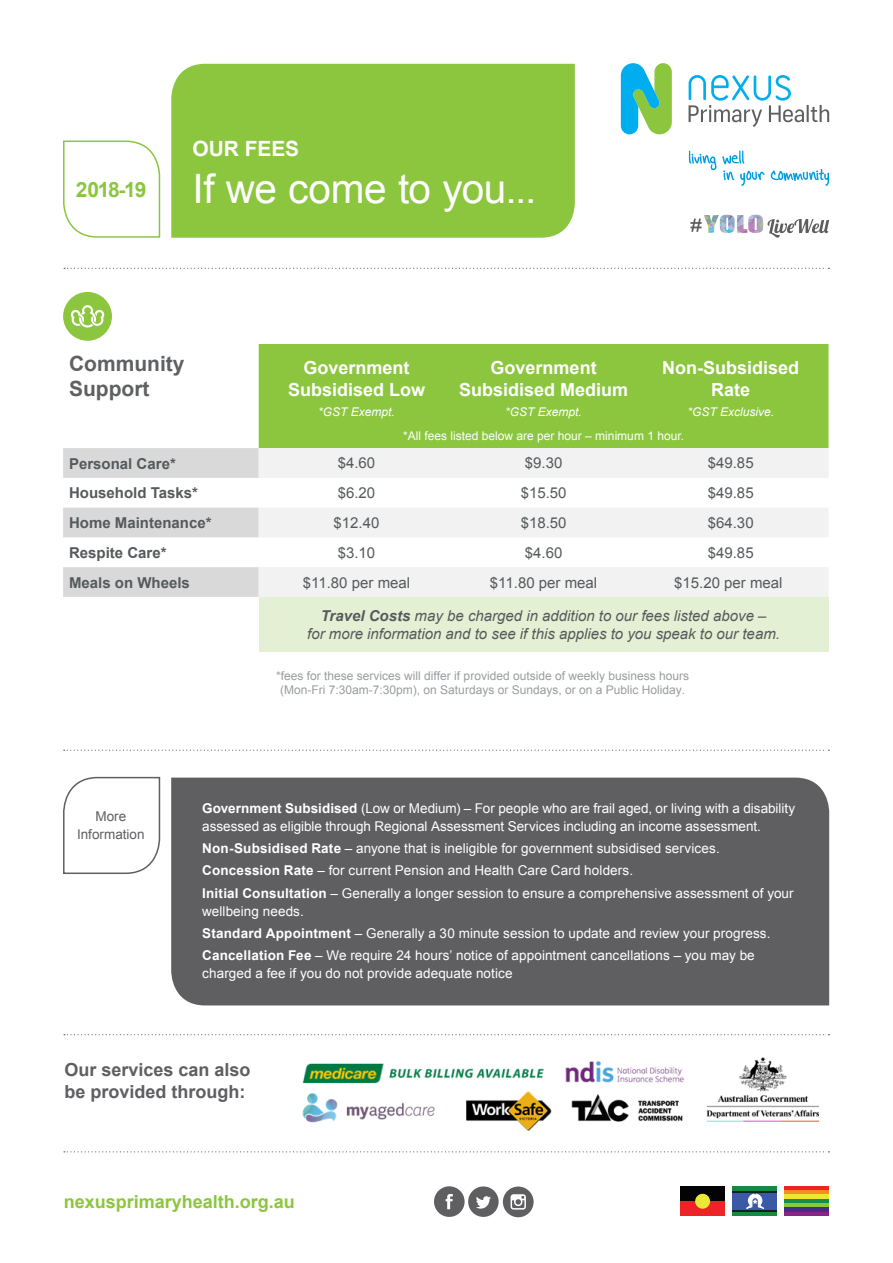
<style>
.page{position:relative;width:893px;height:1263px;background:#fff}
.page>*{position:absolute;margin:0;border:0;box-sizing:border-box;transform-origin:0 0}
.t1{font:40.5px "Arial";letter-spacing:-.01em;color:#fff}
.t2{font:700 21px/25.2px "Arial";color:#5f6062}
.t3{font:700 21px "Arial";letter-spacing:-.06em;color:#8bc63e}
.t4{font:700 21px "Arial";letter-spacing:-.005em;color:#fff}
.t5{font:700 18px/21.6px "Arial";color:#fff;text-align:center}
.t6{font:700 18px/22.5px "Arial";color:#5f5f62}
.t7{font:700 18px "Arial";color:#8bc63e}
.t8{font:italic 15px/18px "Arial";color:#565a5c;text-align:center}
.t9{font:15px "Arial";color:#565a5c}
.t10{font:700 15px "Arial";color:#565a5c}
.t11{font:13.5px/18px "Arial";letter-spacing:.005em;color:#fff}
.t12{font:13.5px/18px "Arial";color:#5f5f62;text-align:center}
.t13{font:12px/14.4px "Arial";color:#9a9c9d;text-align:center}
.t14{font:12px "Arial";color:#fff}
.t15{font:italic 12px "Arial";color:#fff}
.s1{font-weight:700}
</style>
<div class="page">
<div style="left:171px;top:778px;width:658px;height:227px;background:#5f5f62"></div>
<svg style="left:63px;top:776px;width:98px;height:98px"></svg>
<svg style="left:434px;top:1186px;width:100px;height:31px"></svg>
<svg style="left:64px;top:268px;width:765px;height:1px"></svg>
<svg style="left:64px;top:750px;width:765px;height:1px"></svg>
<div style="left:784px;top:1211px;width:45px;height:5px;background:#862788"></div>
<div style="left:680px;top:1186px;width:45px;height:30px;background:#030303"></div>
<div style="left:732px;top:1186px;width:45px;height:30px;background:#158842"></div>
<div style="left:732px;top:1191px;width:45px;height:20px;background:#3a59a7"></div>
<hr style="left:732px;top:1191px;width:45px;height:1px;background:#171c28">
<hr style="left:732px;top:1210px;width:45px;height:1px;background:#171c28">
<div style="left:784px;top:1186px;width:45px;height:5px;background:#ec2327"></div>
<div style="left:784px;top:1190px;width:45px;height:5px;background:#f68e25"></div>
<hr style="left:784px;top:1195px;width:45px;height:4px;background:#ebe835">
<hr style="left:784px;top:1199px;width:45px;height:4px;background:#188c44">
<hr style="left:784px;top:1203px;width:45px;height:4px;background:#8bc63e">
<div style="left:784px;top:1207px;width:45px;height:5px;background:#462e86"></div>
<div style="left:680px;top:1201px;width:45px;height:15px;background:#ec2327"></div>
<div style="left:695px;top:1194px;width:15px;height:15px;background:#ebe835;border-radius:50%"></div>
<svg style="left:746px;top:1194px;width:18px;height:15px"></svg>
<svg style="left:64px;top:1151px;width:765px;height:1px"></svg>
<svg style="left:64px;top:1034px;width:765px;height:1px"></svg>
<img style="left:302px;top:1057px;width:516px;height:73px">
<svg style="left:63px;top:140px;width:98px;height:98px"></svg>
<div style="left:171px;top:64px;width:404px;height:174px;background:#8bc63e"></div>
<svg style="left:689px;top:75px;width:140px;height:52px"></svg>
<svg style="left:621px;top:63px;width:51px;height:71px;background:#61c4a6"></svg>
<svg style="left:689px;top:151px;width:27px;height:19px"></svg>
<svg style="left:722px;top:151px;width:22px;height:13px"></svg>
<svg style="left:723px;top:170px;width:11px;height:10px"></svg>
<svg style="left:740px;top:171px;width:25px;height:15px"></svg>
<svg style="left:771px;top:169px;width:58px;height:17px"></svg>
<svg style="left:690px;top:219px;width:12px;height:13px"></svg>
<svg style="left:767px;top:219px;width:62px;height:19px"></svg>
<img style="left:704px;top:215px;width:59px;height:18px">
<div style="left:259px;top:344px;width:569px;height:104px;background:#8bc63e"></div>
<svg style="left:63px;top:448px;width:196px;height:149px"></svg>
<svg style="left:259px;top:448px;width:569px;height:149px;fill:#f2f2f2"></svg>
<svg style="left:259px;top:651px;width:569px;height:1px"></svg>
<div style="left:259px;top:597px;width:569px;height:54px;background:#e4f0d4"></div>
<div style="left:63px;top:292px;width:49px;height:49px;background:#8bc63e;border-radius:50%"></div>
<svg style="left:70px;top:305px;width:35px;height:23px"></svg>
<p class="t3" style="left:76px;top:175px;width:72px">2018-19</p>
<p class="t4" style="left:193px;top:134px;width:108px">OUR FEES</p>
<p class="t1" style="left:193px;top:162px;width:345px">If we come to you...</p>
<p class="t2" style="left:69px;top:351px;width:117px">Community<br>Support</p>
<p class="t5" style="left:288px;top:357px;width:139px">Government<br>Subsidised Low</p>
<p class="t5" style="left:459px;top:357px;width:171px">Government<br>Subsidised Medium</p>
<p class="t5" style="left:662px;top:357px;width:139px">Non-Subsidised<br>Rate</p>
<p class="t15" style="left:318px;top:404px;width:78px">*GST Exempt.</p>
<p class="t15" style="left:505px;top:404px;width:78px">*GST Exempt.</p>
<p class="t15" style="left:687px;top:404px;width:88px">*GST Exclusive.</p>
<p class="t14" style="left:403px;top:428px;width:282px">*All fees listed below are per hour – minimum 1 hour.</p>
<p class="t10" style="left:69px;top:453px;width:108px">Personal Care*</p>
<p class="t9" style="left:338px;top:453px;width:39px">$4.60</p>
<p class="t9" style="left:525px;top:453px;width:39px">$9.30</p>
<p class="t9" style="left:708px;top:453px;width:47px">$49.85</p>
<p class="t10" style="left:69px;top:483px;width:130px">Household Tasks*</p>
<p class="t9" style="left:338px;top:483px;width:39px">$6.20</p>
<p class="t9" style="left:521px;top:483px;width:47px">$15.50</p>
<p class="t9" style="left:708px;top:483px;width:47px">$49.85</p>
<p class="t10" style="left:69px;top:513px;width:144px">Home Maintenance*</p>
<p class="t9" style="left:334px;top:513px;width:47px">$12.40</p>
<p class="t9" style="left:521px;top:513px;width:47px">$18.50</p>
<p class="t9" style="left:708px;top:513px;width:47px">$64.30</p>
<p class="t10" style="left:69px;top:542px;width:99px">Respite Care*</p>
<p class="t9" style="left:338px;top:543px;width:39px">$3.10</p>
<p class="t9" style="left:525px;top:543px;width:39px">$4.60</p>
<p class="t9" style="left:708px;top:543px;width:47px">$49.85</p>
<p class="t10" style="left:69px;top:572px;width:122px">Meals on Wheels</p>
<p class="t9" style="left:303px;top:572px;width:109px">$11.80 per meal</p>
<p class="t9" style="left:490px;top:572px;width:109px">$11.80 per meal</p>
<p class="t9" style="left:674px;top:572px;width:110px">$15.20 per meal</p>
<p class="t8" style="left:307px;top:606px;width:474px"><span class="s1">Travel Costs</span> may be charged in addition to our fees listed above –<br>for more information and to see if this applies to you speak to our team.</p>
<p class="t13" style="left:276px;top:668px;width:414px">*fees for these services will differ if provided outside of weekly business hours (Mon-Fri 7:30am-7:30pm), on Saturdays or Sundays, or on a Public Holiday.</p>
<p class="t12" style="left:77px;top:808px;width:69px">More<br>Information</p>
<p class="t11" style="left:202px;top:799px;width:594px"><span class="s1">Government Subsidised</span> (Low or Medium) – For people who are frail aged, or living with a disability assessed as eligible through Regional Assessment Services including an income assessment.</p>
<p class="t11" style="left:202px;top:839px;width:519px"><span class="s1">Non-Subsidised Rate</span> – anyone that is ineligible for government subsidised services.</p>
<p class="t11" style="left:202px;top:862px;width:432px"><span class="s1">Concession Rate</span> – for current Pension and Health Care Card holders.</p>
<p class="t11" style="left:202px;top:884px;width:593px"><span class="s1">Initial Consultation</span> – Generally a longer session to ensure a comprehensive assessment of your wellbeing needs.</p>
<p class="t11" style="left:202px;top:924px;width:570px"><span class="s1">Standard Appointment</span> – Generally a 30 minute session to update and review your progress.</p>
<p class="t11" style="left:202px;top:946px;width:554px"><span class="s1">Cancellation Fee</span> – We require 24 hours’ notice of appointment cancellations – you may be charged a fee if you do not provide adequate notice</p>
<p class="t6" style="left:65px;top:1059px;width:188px">Our services can also be provided through:</p>
<p class="t7" style="left:64px;top:1189px;width:233px">nexusprimaryhealth.org.au</p>
</div>
